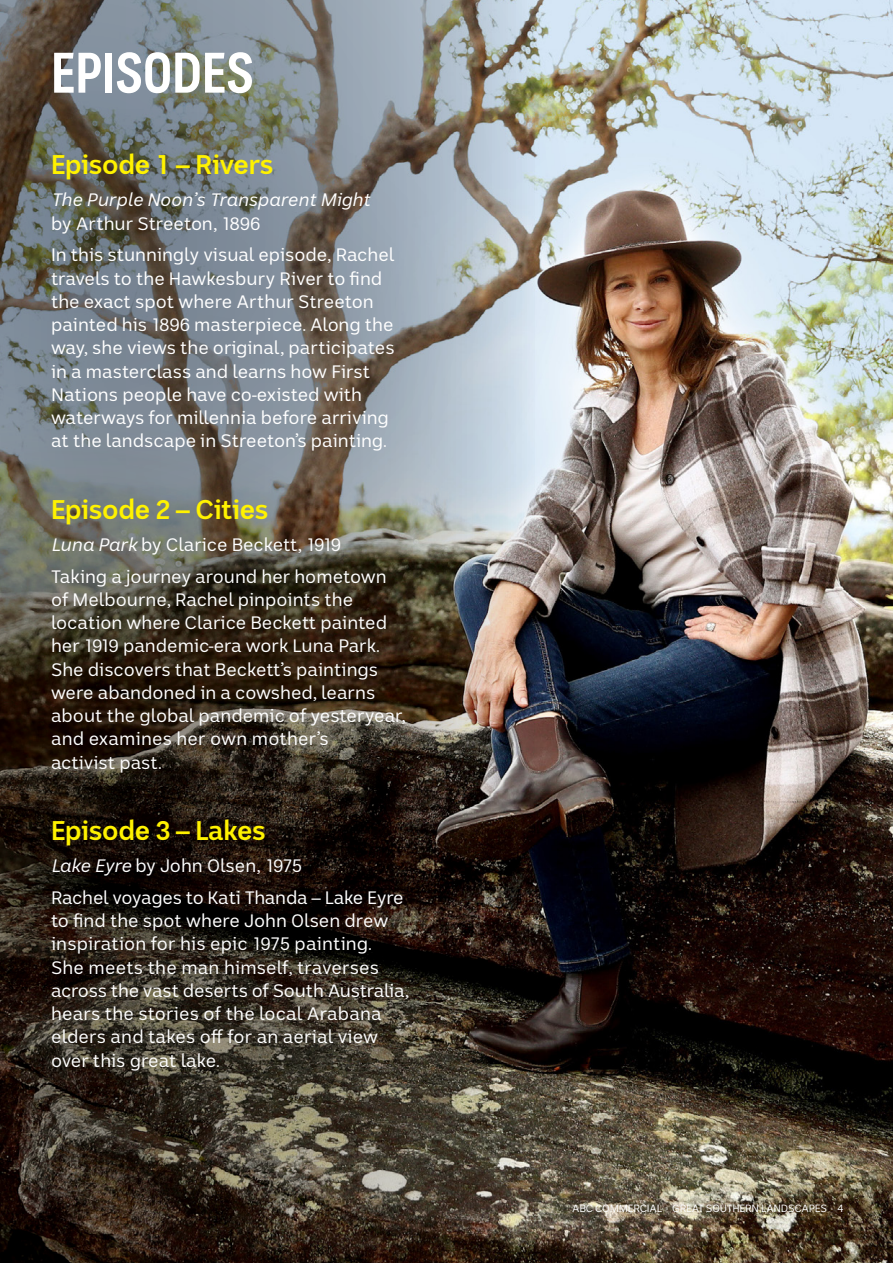
<style>
.page{position:relative;width:893px;height:1263px;background:#fff}
.page>*{position:absolute;margin:0;border:0;box-sizing:border-box;transform-origin:0 0}
.t1{font:700 condensed 57px "ABC Sans Nova";color:#fff}
.t2{font:700 27px "ABC Sans Nova";letter-spacing:-.01em;color:#fff200}
.t3{font:18px/23.2px "ABC Sans Nova";color:#fff}
.t4{font:italic 18px "ABC Sans Nova";color:#fff}
.t5{font:10.5px "ABC Sans Nova";letter-spacing:-.02em;color:#fff}
.s1{font-style:italic}
</style>
<div class="page">
<img style="left:535px;top:0;width:358px;height:1263px">
<img style="left:0;top:0;width:575px;height:711px">
<img style="left:0;top:417px;width:513px;height:846px">
<div style="left:0;top:62px;width:482px;height:1099px;background:#000;opacity:.5"></div>
<h1 class="t1" style="left:51px;top:37px;width:204px">EPISODES</h1>
<h2 class="t2" style="left:51px;top:148px;width:224px">Episode 1 – Rivers</h2>
<p class="t4" style="left:51px;top:189px;width:321px">The Purple Noon’s Transparent Might</p>
<p class="t3" style="left:51px;top:207px;width:345px;line-height:31.8px">by Arthur Streeton, 1896<br>In this stunningly visual episode, Rachel</p>
<p class="t3" style="left:51px;top:266px;width:345px">travels to the Hawkesbury River to find the exact spot where Arthur Streeton painted his 1896 masterpiece. Along the way, she views the original, participates in a masterclass and learns how First Nations people have co-existed with waterways for millennia before arriving at the landscape in Streeton’s painting.</p>
<h2 class="t2" style="left:51px;top:493px;width:219px">Episode 2 – Cities</h2>
<p class="t3" style="left:51px;top:528px;width:337px;line-height:31.8px"><span class="s1">Luna Park</span> by Clarice Beckett, 1919<br>Taking a journey around her hometown</p>
<p class="t3" style="left:51px;top:588px;width:356px">of Melbourne, Rachel pinpoints the location where Clarice Beckett painted her 1919 pandemic-era work Luna Park.<br>She discovers that Beckett’s paintings were abandoned in a cowshed, learns about the global pandemic of yesteryear, and examines her own mother’s<br>activist past.</p>
<h2 class="t2" style="left:51px;top:814px;width:216px">Episode 3 – Lakes</h2>
<p class="t3" style="left:51px;top:850px;width:354px;line-height:31.8px"><span class="s1">Lake Eyre</span> by John Olsen, 1975<br>Rachel voyages to Kati Thanda – Lake Eyre</p>
<p class="t3" style="left:51px;top:909px;width:360px">to find the spot where John Olsen drew inspiration for his epic 1975 painting.<br>She meets the man himself, traverses across the vast deserts of South Australia, hears the stories of the local Arabana elders and takes off for an aerial view over this great lake.</p>
<p class="t5" style="left:572px;top:1202px;width:273px">ABC COMMERCIAL · GREAT SOUTHERN LANDSCAPES · 4</p>
</div>
